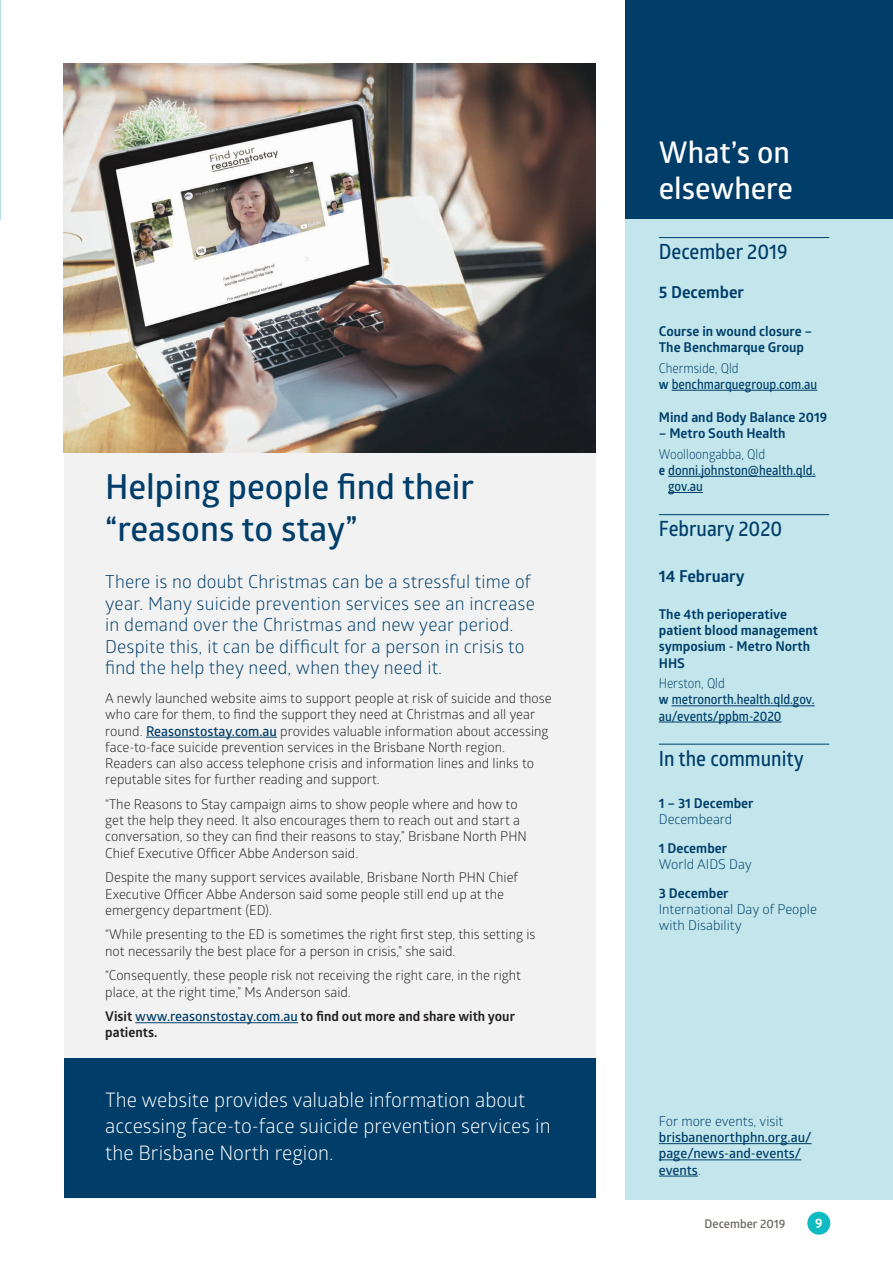
<style>
.page{position:relative;width:893px;height:1263px;background:#fff}
.page>*{position:absolute;margin:0;border:0;box-sizing:border-box;transform-origin:0 0}
.Heading_4{font:600 34.5px/41.4px "Glober";color:#003d69}
.Heading_1{font:600 30px/36px "Glober";color:#fff}
.Noticeboard_H1{font:600 21px "Glober";color:#003d69;scale:.91 1}
.body{font:19.95px/26.7px "Glober";color:#fff}
.first{font:18px/21.6px "Glober";letter-spacing:.01em;color:#003d69}
.t1{font:700 16.5px "Glober";color:#003d69}
.body-2{font:13.5px/16.2px "Glober";color:#231f20}
.t2{font:700 13.5px/16.2px "Glober";color:#003d69}
.telephone_and_email{font:600 13.5px/16.2px "Glober";color:#003d69;scale:.91 1}
.body-3{font:600 13.5px/16.2px "Glober";color:#003d69}
.telephone_and_email-2{font:13.5px/16.2px "Glober";color:#003d69}
.body-4{font:700 13.5px/16.2px "Glober";color:#231f20}
.telephone_and_email-3{font:13.5px "Glober";color:#003d69;scale:.91 1}
.t3{font:700 13.5px "Glober";color:#fff}
.t4{font:600 12px "Glober";color:#666357}
.s1{font-weight:600;color:#003d69}
.s2{font-weight:700}
.s3{font-weight:400}
</style>
<div class="page">
<hr style="left:0;top:0;width:1px;height:220px;background:#b6e1e5">
<div style="left:625px;top:219px;width:268px;height:980px;background:#c2e6eb"></div>
<div style="left:625px;top:0;width:268px;height:219px;background:#003d69"></div>
<hr style="left:672px;top:390px;width:145px;height:1px;background:#003d69">
<hr style="left:668px;top:476px;width:148px;height:1px;background:#003d69">
<hr style="left:668px;top:492px;width:35px;height:1px;background:#003d69">
<hr style="left:659px;top:514px;width:170px;height:1px;background:#003d69">
<hr style="left:672px;top:705px;width:143px;height:1px;background:#003d69">
<hr style="left:659px;top:722px;width:122px;height:1px;background:#003d69">
<hr style="left:659px;top:744px;width:170px;height:1px;background:#003d69">
<hr style="left:659px;top:1143px;width:152px;height:1px;background:#003d69">
<hr style="left:659px;top:1159px;width:142px;height:1px;background:#003d69">
<hr style="left:659px;top:1176px;width:39px;height:1px;background:#003d69">
<hr style="left:659px;top:237px;width:170px;height:1px;background:#003d69">
<div style="left:64px;top:64px;width:531px;height:1135px;background:#f1f2f1"></div>
<hr style="left:146px;top:737px;width:131px;height:1px;background:#003d69">
<hr style="left:135px;top:1022px;width:163px;height:1px;background:#003d69">
<img style="left:64px;top:64px;width:531px;height:389px">
<div style="left:64px;top:1058px;width:531px;height:140px;background:#003d69"></div>
<div style="left:807px;top:1212px;width:23px;height:23px;background:#0fbbc2;border-radius:50%"></div>
<p class="Heading_4" style="left:105px;top:465px;width:370px">Helping people find their “reasons to stay”</p>
<p class="first" style="left:105px;top:570px;width:431px">There is no doubt Christmas can be a stressful time of year. Many suicide prevention services see an increase in demand over the Christmas and new year period.<br>Despite this, it can be difficult for a person in crisis to find the help they need, when they need it.</p>
<p class="body-2" style="left:105px;top:690px;width:448px">A newly launched website aims to support people at risk of suicide and those who care for them, to find the support they need at Christmas and all year round. <span class="s1">Reasonstostay.com.au</span> provides valuable information about accessing face-to-face suicide prevention services in the Brisbane North region.<br>Readers can also access telephone crisis and information lines and links to reputable sites for further reading and support.</p>
<p class="body-2" style="left:105px;top:795px;width:423px">“The Reasons to Stay campaign aims to show people where and how to get the help they need. It also encourages them to reach out and start a conversation, so they can find their reasons to stay,” Brisbane North PHN Chief Executive Officer Abbe Anderson said.</p>
<p class="body-2" style="left:105px;top:869px;width:414px">Despite the many support services available, Brisbane North PHN Chief<br>Executive Officer Abbe Anderson said some people still end up at the emergency department (ED).</p>
<p class="body-2" style="left:105px;top:926px;width:432px">“While presenting to the ED is sometimes the right first step, this setting is not necessarily the best place for a person in crisis,” she said.</p>
<p class="body-2" style="left:105px;top:967px;width:417px">“Consequently, these people risk not receiving the right care, in the right place, at the right time,” Ms Anderson said.</p>
<p class="body-4" style="left:105px;top:1008px;width:411px">Visit <span class="s1">www.reasonstostay.com.au</span> to find out more and share with your patients.</p>
<p class="body" style="left:105px;top:1085px;width:447px">The website provides valuable information about accessing face-to-face suicide prevention services in the Brisbane North region.</p>
<p class="Heading_1" style="left:659px;top:133px;width:136px">What’s on elsewhere</p>
<p class="Noticeboard_H1" style="left:659px;top:237px;width:143px">December 2019</p>
<p class="t1" style="left:659px;top:281px;width:87px">5 December</p>
<p class="t2" style="left:659px;top:323px;width:155px">Course in wound closure –<br>The Benchmarque Group</p>
<p class="telephone_and_email-3" style="left:659px;top:358px;width:89px">Chermside, Qld</p>
<p class="telephone_and_email" style="left:659px;top:375px;width:176px"><span class="s2">w</span> benchmarquegroup.com.au</p>
<p class="t2" style="left:659px;top:409px;width:170px">Mind and Body Balance 2019</p>
<p class="t2" style="left:659px;top:425px;width:128px">– Metro South Health</p>
<p class="telephone_and_email-3" style="left:659px;top:444px;width:118px">Woolloongabba, Qld</p>
<p class="telephone_and_email" style="left:668px;top:461px;width:163px;text-indent:-9px"><span class="s2">e</span> donni.johnston@health.qld. gov.au</p>
<p class="Noticeboard_H1" style="left:659px;top:514px;width:137px">February 2020</p>
<p class="t1" style="left:659px;top:564px;width:87px">14 February</p>
<p class="t2" style="left:659px;top:606px;width:161px">The 4th perioperative patient blood management symposium - Metro North<br>HHS</p>
<p class="telephone_and_email-3" style="left:659px;top:674px;width:74px">Herston, Qld</p>
<p class="telephone_and_email" style="left:659px;top:691px;width:173px"><span class="s2">w</span> metronorth.health.qld.gov. au/events/ppbm-2020</p>
<p class="Noticeboard_H1" style="left:659px;top:744px;width:161px">In the community</p>
<p class="t2" style="left:659px;top:794px;width:96px">1 – 31 December<br><span class="s3">Decembeard</span></p>
<p class="telephone_and_email-2" style="left:659px;top:839px;width:95px"><span class="s2">1 December<br></span>World AIDS Day</p>
<p class="telephone_and_email-2" style="left:659px;top:884px;width:160px"><span class="s2">3 December<br></span>International Day of People with Disability</p>
<p class="body-3" style="left:659px;top:1113px;width:154px"><span class="s3">For more events, visit </span>brisbanenorthphn.org.au/ page/news-and-events/ events<span class="s3">.</span></p>
<p class="t4" style="left:705px;top:1215px;width:82px">December 2019</p>
<p class="t3" style="left:815px;top:1214px;width:9px">9</p>
</div>
